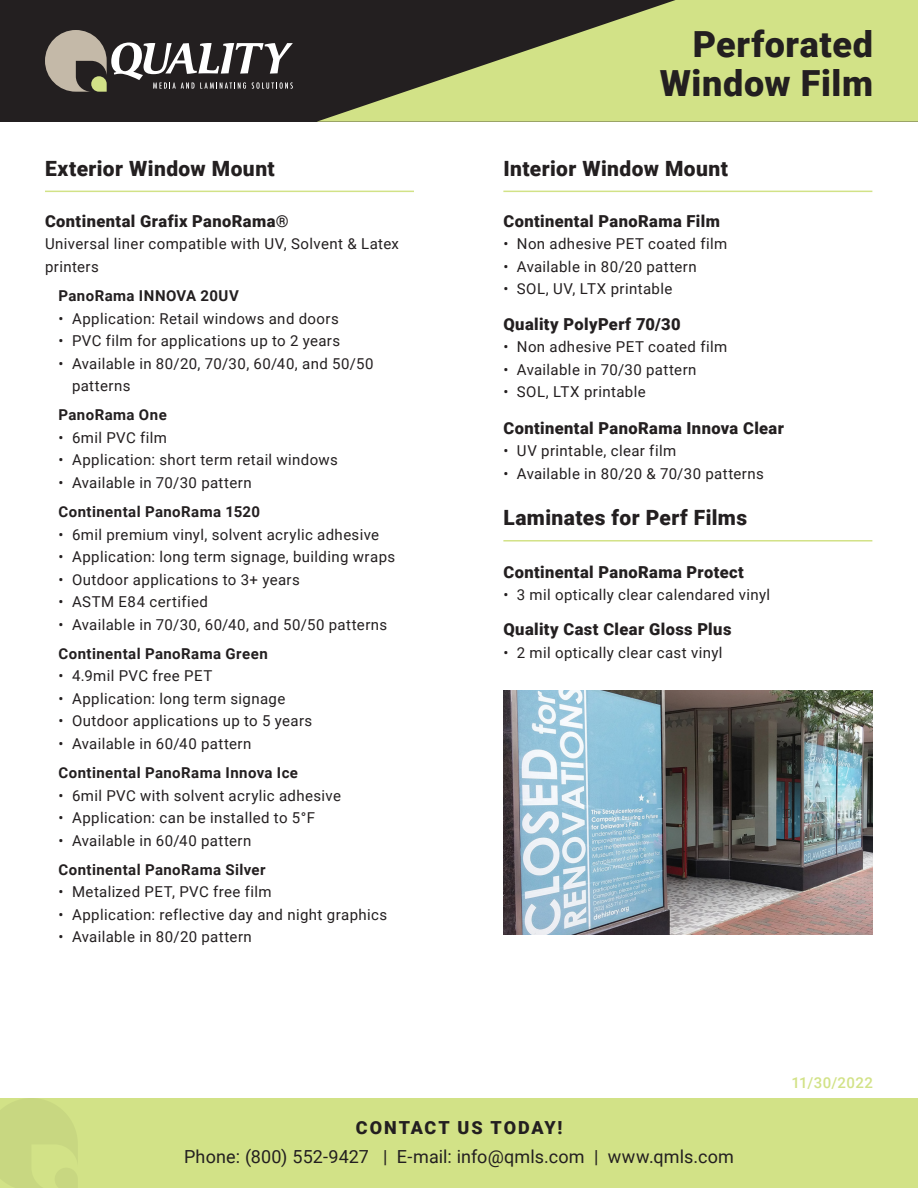
<style>
.page{position:relative;width:918px;height:1188px;background:#fff}
.page>*{position:absolute;margin:0;border:0;box-sizing:border-box;transform-origin:0 0}
.t1{font:900 36px "Roboto";letter-spacing:.015em;color:#231f20}
.t2{font:900 21px "Roboto";letter-spacing:.02em;color:#231f20}
.t3{font:18px "Roboto";letter-spacing:.005em;color:#231f20}
.t4{font:900 18px "Roboto";letter-spacing:.11em;color:#231f20}
.t5{font:900 16.5px "Roboto";letter-spacing:.025em;color:#231f20}
.t6{font:15px/22.5px "Roboto";letter-spacing:.025em;color:#231f20}
.t7{font:700 15px "Roboto";letter-spacing:.03em;color:#231f20}
.t8{font:500 15px "Roboto";letter-spacing:.03em;color:#d2e287}
</style>
<div class="page">
<div style="left:0;top:0;width:918px;height:122px;background:#231f20"></div>
<svg style="left:45px;top:30px;width:248px;height:62px"></svg>
<svg style="left:317px;top:0;width:601px;height:122px;fill:#d2e287"></svg>
<div style="left:0;top:1098px;width:918px;height:90px;background:#d2e287"></div>
<hr style="left:45px;top:191px;width:369px;height:1px;background:#d2e287">
<hr style="left:503px;top:191px;width:369px;height:1px;background:#d2e287">
<hr style="left:503px;top:540px;width:369px;height:2px;background:#d2e287">
<svg style="left:0;top:1098px;width:77px;height:90px"></svg>
<img style="left:503px;top:690px;width:369px;height:244px">
<p class="t1" style="left:693px;top:19px;width:182px">Perforated</p>
<p class="t1" style="left:660px;top:58px;width:215px">Window Film</p>
<p class="t2" style="left:45px;top:154px;width:231px">Exterior Window Mount</p>
<p class="t2" style="left:503px;top:154px;width:226px">Interior Window Mount</p>
<p class="t5" style="left:45px;top:209px;width:245px">Continental Grafix PanoRama®</p>
<p class="t6" style="left:45px;top:232px;width:356px">Universal liner compatible with UV, Solvent &amp; Latex printers</p>
<p class="t7" style="left:58px;top:285px;width:182px">PanoRama INNOVA 20UV</p>
<p class="t6" style="left:58px;top:307px;width:282px">• Application: Retail windows and doors</p>
<p class="t6" style="left:58px;top:329px;width:283px">• PVC film for applications up to 2 years</p>
<p class="t6" style="left:72px;top:352px;width:303px;text-indent:-14px">• Available in 80/20, 70/30, 60/40, and 50/50 patterns</p>
<p class="t7" style="left:58px;top:405px;width:110px">PanoRama One</p>
<p class="t6" style="left:58px;top:426px;width:110px">• 6mil PVC film</p>
<p class="t6" style="left:58px;top:448px;width:281px">• Application: short term retail windows</p>
<p class="t6" style="left:58px;top:471px;width:195px">• Available in 70/30 pattern</p>
<p class="t7" style="left:58px;top:501px;width:203px">Continental PanoRama 1520</p>
<p class="t6" style="left:58px;top:523px;width:322px">• 6mil premium vinyl, solvent acrylic adhesive</p>
<p class="t6" style="left:58px;top:545px;width:338px">• Application: long term signage, building wraps</p>
<p class="t6" style="left:58px;top:568px;width:243px">• Outdoor applications to 3+ years</p>
<p class="t6" style="left:58px;top:590px;width:151px">• ASTM E84 certified</p>
<p class="t6" style="left:58px;top:613px;width:330px">• Available in 70/30, 60/40, and 50/50 patterns</p>
<p class="t7" style="left:58px;top:643px;width:211px">Continental PanoRama Green</p>
<p class="t6" style="left:58px;top:664px;width:155px">• 4.9mil PVC free PET</p>
<p class="t6" style="left:58px;top:687px;width:228px">• Application: long term signage</p>
<p class="t6" style="left:58px;top:709px;width:255px">• Outdoor applications up to 5 years</p>
<p class="t6" style="left:58px;top:732px;width:194px">• Available in 60/40 pattern</p>
<p class="t7" style="left:58px;top:762px;width:241px">Continental PanoRama Innova Ice</p>
<p class="t6" style="left:58px;top:784px;width:284px">• 6mil PVC with solvent acrylic adhesive</p>
<p class="t6" style="left:58px;top:806px;width:258px">• Application: can be installed to 5°F</p>
<p class="t6" style="left:58px;top:829px;width:194px">• Available in 60/40 pattern</p>
<p class="t7" style="left:58px;top:859px;width:209px">Continental PanoRama Silver</p>
<p class="t6" style="left:58px;top:880px;width:215px">• Metalized PET, PVC free film</p>
<p class="t6" style="left:58px;top:903px;width:330px">• Application: reflective day and night graphics</p>
<p class="t6" style="left:58px;top:925px;width:195px">• Available in 80/20 pattern</p>
<p class="t5" style="left:503px;top:209px;width:218px">Continental PanoRama Film</p>
<p class="t6" style="left:503px;top:232px;width:225px">• Non adhesive PET coated film</p>
<p class="t6" style="left:503px;top:255px;width:195px">• Available in 80/20 pattern</p>
<p class="t6" style="left:503px;top:277px;width:171px">• SOL, UV, LTX printable</p>
<p class="t5" style="left:503px;top:312px;width:179px">Quality PolyPerf 70/30</p>
<p class="t6" style="left:503px;top:335px;width:225px">• Non adhesive PET coated film</p>
<p class="t6" style="left:503px;top:358px;width:195px">• Available in 70/30 pattern</p>
<p class="t6" style="left:503px;top:380px;width:144px">• SOL, LTX printable</p>
<p class="t5" style="left:503px;top:416px;width:282px">Continental PanoRama Innova Clear</p>
<p class="t6" style="left:503px;top:439px;width:174px">• UV printable, clear film</p>
<p class="t6" style="left:503px;top:461px;width:262px">• Available in 80/20 &amp; 70/30 patterns</p>
<p class="t2" style="left:503px;top:503px;width:245px">Laminates for Perf Films</p>
<p class="t5" style="left:503px;top:560px;width:242px">Continental PanoRama Protect</p>
<p class="t6" style="left:503px;top:583px;width:268px">• 3 mil optically clear calendared vinyl</p>
<p class="t5" style="left:503px;top:618px;width:230px">Quality Cast Clear Gloss Plus</p>
<p class="t6" style="left:503px;top:641px;width:221px">• 2 mil optically clear cast vinyl</p>
<p class="t4" style="left:356px;top:1115px;width:208px">CONTACT US TODAY!</p>
<p class="t3" style="left:184px;top:1143px;width:551px">Phone: (800) 552-9427 | E-mail: info@qmls.com | www.qmls.com</p>
<p class="t8" style="left:792px;top:1072px;width:83px">11/30/2022</p>
</div>
